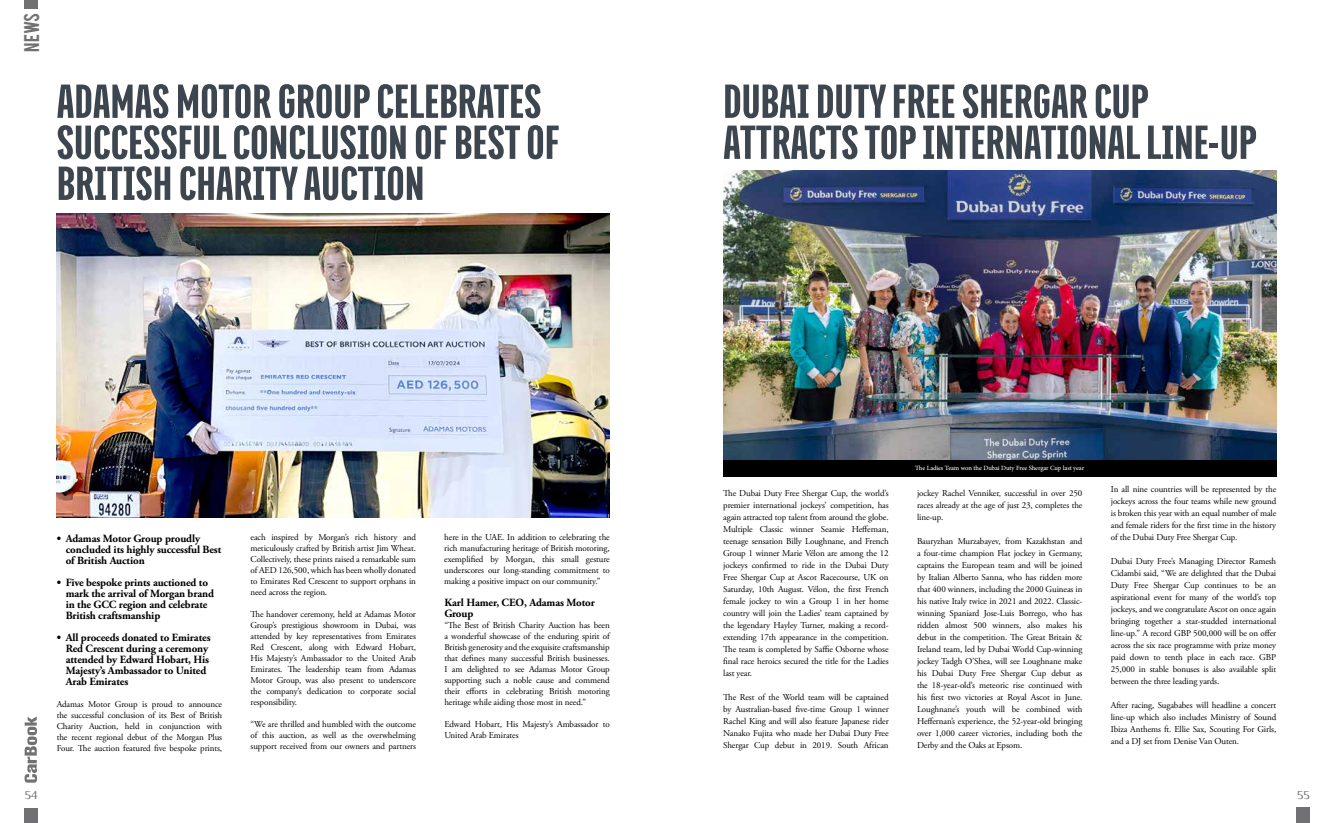
<style>
.page{position:relative;width:1333px;height:823px;background:#fff}
.page>*{position:absolute;margin:0;border:0;box-sizing:border-box;transform-origin:0 0}
.t1{font:900 52px/41px "Titular";color:#3d454f}
.t2{font:16.7px "Bebas";color:#717073}
.t3{font:12px "Philosopher";color:#717073}
.t4{font:700 11px/11px "Adobe Garamond Pro";letter-spacing:-.01em;color:#000}
.t5{font:9px/12px "Adobe Garamond Pro";letter-spacing:-.01em;color:#000;text-align:justify}
.t6{font:9px "Adobe Arabic";letter-spacing:-.01em;color:#fff}
</style>
<div class="page">
<svg style="left:25px;top:716px;width:12px;height:66px"></svg>
<div style="left:25px;top:807px;width:13px;height:15px;background:#717073"></div>
<div style="left:1296px;top:807px;width:14px;height:15px;background:#717073"></div>
<div style="left:25px;top:0;width:13px;height:8px;background:#717073"></div>
<img style="left:723px;top:171px;width:553px;height:289px">
<div style="left:723px;top:460px;width:553px;height:16px;background:#000"></div>
<img style="left:57px;top:213px;width:552px;height:303px">
<h2 class="t2" style="left:20px;top:52px;width:41px;rotate:-90deg">News</h2>
<h1 class="t1" style="left:57px;top:80px;width:504px">ADAMAS MOTOR GROUP CELEBRATES<br>SUCCESSFUL CONCLUSION OF BEST OF<br>BRITISH CHARITY AUCTION</h1>
<p class="t4" style="left:66px;top:532px;width:157px;text-indent:-9px">• Adamas Motor Group proudly concluded its highly successful Best of British Auction</p>
<p class="t4" style="left:66px;top:576px;width:150px;text-indent:-9px">• Five bespoke prints auctioned to mark the arrival of Morgan brand in the GCC region and celebrate<br>British craftsmanship</p>
<p class="t4" style="left:66px;top:631px;width:146px;text-indent:-9px">• All proceeds donated to Emirates<br>Red Crescent during a ceremony attended by Edward Hobart, His<br>Majesty’s Ambassador to United<br>Arab Emirates</p>
<p class="t5" style="left:57px;top:698px;width:167px;line-height:11px">Adamas Motor Group is proud to announce the successful conclusion of its Best of British Charity Auction, held in conjunction with the recent regional debut of the Morgan Plus Four. The auction featured five bespoke prints,</p>
<p class="t5" style="left:250px;top:531px;width:167px;line-height:11px">each inspired by Morgan’s rich history and meticulously crafted by British artist Jim Wheat.<br>Collectively, these prints raised a remarkable sum of AED 126,500, which has been wholly donated to Emirates Red Crescent to support orphans in need across the region.</p>
<p class="t5" style="left:250px;top:608px;width:167px;line-height:11px">The handover ceremony, held at Adamas Motor Group’s prestigious showroom in Dubai, was attended by key representatives from Emirates Red Crescent, along with Edward Hobart, His Majesty’s Ambassador to the United Arab Emirates. The leadership team from Adamas Motor Group, was also present to underscore the company’s dedication to corporate social responsibility.</p>
<p class="t5" style="left:250px;top:718px;width:167px;line-height:11px">“We are thrilled and humbled with the outcome of this auction, as well as the overwhelming support received from our owners and partners</p>
<p class="t5" style="left:444px;top:531px;width:167px;line-height:11px">here in the UAE. In addition to celebrating the rich manufacturing heritage of British motoring, exemplified by Morgan, this small gesture underscores our long-standing commitment to making a positive impact on our community.”</p>
<p class="t4" style="left:444px;top:597px;width:152px">Karl Hamer, CEO, Adamas Motor<br>Group</p>
<p class="t5" style="left:444px;top:619px;width:167px;line-height:11px">“The Best of British Charity Auction has been a wonderful showcase of the enduring spirit of British generosity and the exquisite craftsmanship that defines many successful British businesses.<br>I am delighted to see Adamas Motor Group supporting such a noble cause and commend their efforts in celebrating British motoring heritage while aiding those most in need.”</p>
<p class="t5" style="left:444px;top:718px;width:167px;line-height:11px">Edward Hobart, His Majesty’s Ambassador to<br>United Arab Emirates</p>
<h1 class="t1" style="left:723px;top:80px;width:535px">DUBAI DUTY FREE SHERGAR CUP<br>ATTRACTS TOP INTERNATIONAL LINE-UP</h1>
<p class="t5" style="left:723px;top:487px;width:167px">The Dubai Duty Free Shergar Cup, the world’s premier international jockeys’ competition, has again attracted top talent from around the globe.<br>Multiple Classic winner Seamie Heffernan, teenage sensation Billy Loughnane, and French Group 1 winner Marie Vélon are among the 12 jockeys confirmed to ride in the Dubai Duty Free Shergar Cup at Ascot Racecourse, UK on Saturday, 10th August. Vélon, the first French female jockey to win a Group 1 in her home country will join the Ladies’ team captained by the legendary Hayley Turner, making a record&shy;extending 17th appearance in the competition.<br>The team is completed by Saffie Osborne whose final race heroics secured the title for the Ladies last year.</p>
<p class="t5" style="left:723px;top:691px;width:167px">The Rest of the World team will be captained by Australian-based five-time Group 1 winner Rachel King and will also feature Japanese rider Nanako Fujita who made her Dubai Duty Free Shergar Cup debut in 2019. South African</p>
<p class="t6" style="left:915px;top:461px;width:170px">The Ladies Team won the Dubai Duty Free Shergar Cup last year</p>
<p class="t5" style="left:917px;top:487px;width:167px">jockey Rachel Venniker, successful in over 250 races already at the age of just 23, completes the line-up.</p>
<p class="t5" style="left:917px;top:535px;width:167px">Bauryzhan Murzabayev, from Kazakhstan and a four-time champion Flat jockey in Germany, captains the European team and will be joined by Italian Alberto Sanna, who has ridden more that 400 winners, including the 2000 Guineas in his native Italy twice in 2021 and 2022. Classic&shy;winning Spaniard Jose-Luis Borrego, who has ridden almost 500 winners, also makes his debut in the competition. The Great Britain &amp; Ireland team, led by Dubai World Cup-winning jockey Tadgh O’Shea, will see Loughnane make his Dubai Duty Free Shergar Cup debut as the 18-year-old’s meteoric rise continued with his first two victories at Royal Ascot in June.<br>Loughnane’s youth will be combined with Heffernan’s experience, the 52-year-old bringing over 1,000 career victories, including both the Derby and the Oaks at Epsom.</p>
<p class="t5" style="left:1110px;top:483px;width:167px">In all nine countries will be represented by the jockeys across the four teams while new ground is broken this year with an equal number of male and female riders for the first time in the history of the Dubai Duty Free Shergar Cup.</p>
<p class="t5" style="left:1110px;top:555px;width:167px">Dubai Duty Free’s Managing Director Ramesh Cidambi said, “We are delighted that the Dubai Duty Free Shergar Cup continues to be an aspirational event for many of the world’s top jockeys, and we congratulate Ascot on once again bringing together a star-studded international line-up.” A record GBP 500,000 will be on offer across the six race programme with prize money paid down to tenth place in each race. GBP 25,000 in stable bonuses is also available split between the three leading yards.</p>
<p class="t5" style="left:1110px;top:699px;width:167px">After racing, Sugababes will headline a concert line-up which also includes Ministry of Sound Ibiza Anthems ft. Ellie Sax, Scouting For Girls, and a DJ set from Denise Van Outen.</p>
<h3 class="t3" style="left:25px;top:788px;width:14px">54</h3>
<h3 class="t3" style="left:1296px;top:788px;width:14px">55</h3>
</div>
